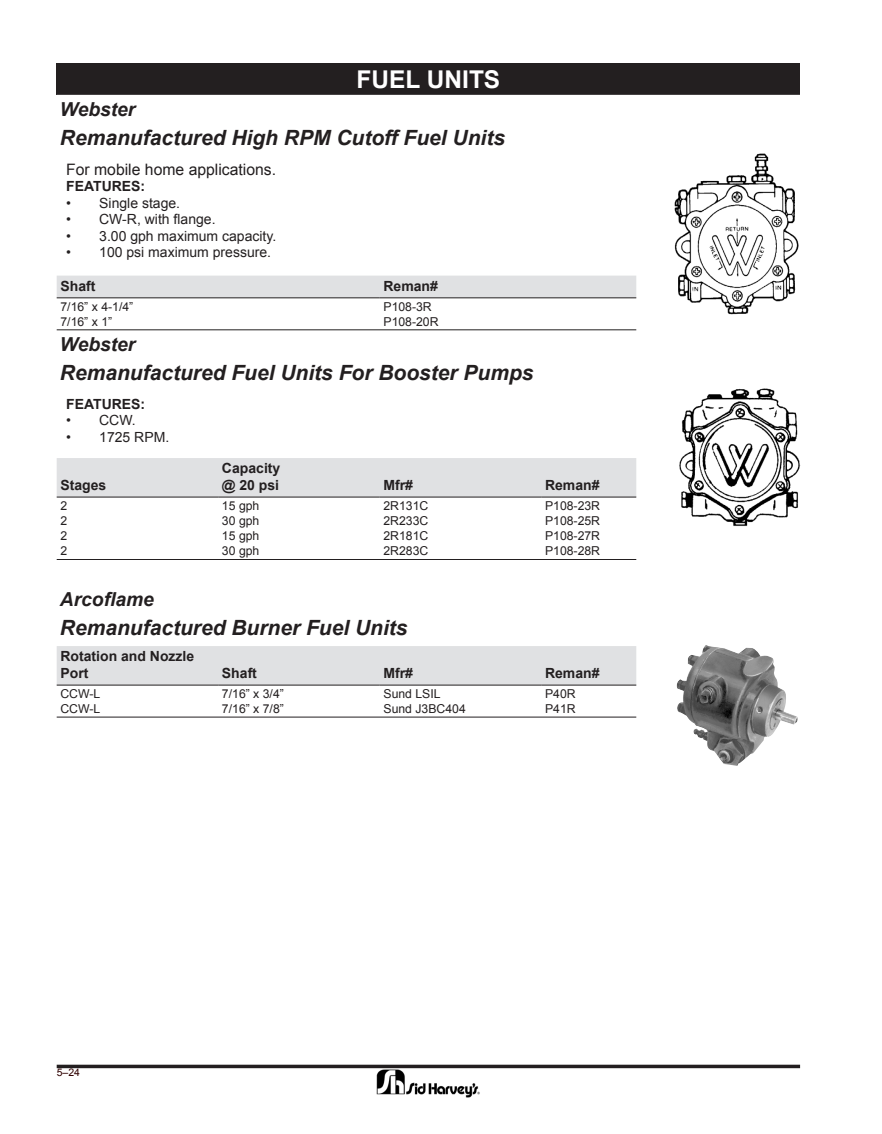
<style>
.page{position:relative;width:882px;height:1134px;background:#fff}
.page>*{position:absolute;margin:0;border:0;box-sizing:border-box;transform-origin:0 0}
.t1{font:700 24.5px "Arial";color:#fff}
.t2{font:italic 700 21px "Arial";color:#231f20}
.t3{font:italic 700 19.25px "Arial";color:#231f20}
.t4{font:15.75px "Arial";color:#231f20}
.t5{font:700 14px/16.8px "Arial";color:#231f20}
.t6{font:14px "Arial";color:#231f20}
.t7{font:12.25px "Arial";color:#231f20}
.t8{font:10.5px "Arial";color:#2f0000}
</style>
<div class="page">
<hr style="left:57px;top:717px;width:579px;height:1px;background:#231f20">
<img style="left:676px;top:645px;width:122px;height:121px">
<hr style="left:57px;top:559px;width:579px;height:1px;background:#231f20">
<div style="left:57px;top:63px;width:743px;height:32px;background:#231f20"></div>
<hr style="left:57px;top:330px;width:579px;height:1px;background:#231f20">
<img style="left:376px;top:1068px;width:105px;height:30px">
<hr style="left:57px;top:1065px;width:743px;height:3px;background:#231f20">
<img style="left:674px;top:153px;width:125px;height:162px">
<div style="left:57px;top:276px;width:579px;height:22px;background:#e0e1e3"></div>
<hr style="left:57px;top:298px;width:323px;height:1px;background:#231f20">
<hr style="left:380px;top:298px;width:256px;height:1px;background:#231f20">
<img style="left:679px;top:388px;width:121px;height:138px">
<div style="left:57px;top:458px;width:579px;height:39px;background:#e0e1e3"></div>
<hr style="left:57px;top:497px;width:161px;height:1px;background:#231f20">
<hr style="left:218px;top:497px;width:162px;height:1px;background:#231f20">
<hr style="left:380px;top:497px;width:161px;height:1px;background:#231f20">
<hr style="left:541px;top:497px;width:95px;height:1px;background:#231f20">
<div style="left:57px;top:646px;width:579px;height:39px;background:#e0e1e3"></div>
<hr style="left:57px;top:685px;width:161px;height:1px;background:#231f20">
<hr style="left:218px;top:685px;width:162px;height:1px;background:#231f20">
<hr style="left:380px;top:685px;width:161px;height:1px;background:#231f20">
<hr style="left:541px;top:685px;width:95px;height:1px;background:#231f20">
<p class="t1" style="left:356px;top:63px;width:145px">FUEL UNITS</p>
<p class="t3" style="left:60px;top:97px;width:77px">Webster</p>
<p class="t2" style="left:60px;top:124px;width:447px">Remanufactured High RPM Cutoff Fuel Units</p>
<p class="t4" style="left:66px;top:159px;width:212px">For mobile home applications.</p>
<p class="t5" style="left:66px;top:179px;width:81px">FEATURES:</p>
<p class="t6" style="left:66px;top:194px;width:6px">•</p>
<p class="t6" style="left:99px;top:194px;width:82px">Single stage.</p>
<p class="t6" style="left:66px;top:210px;width:6px">•</p>
<p class="t6" style="left:99px;top:210px;width:118px">CW-R, with flange.</p>
<p class="t6" style="left:66px;top:227px;width:6px">•</p>
<p class="t6" style="left:99px;top:227px;width:179px">3.00 gph maximum capacity.</p>
<p class="t6" style="left:66px;top:243px;width:6px">•</p>
<p class="t6" style="left:99px;top:243px;width:173px">100 psi maximum pressure.</p>
<p class="t5" style="left:60px;top:278px;width:37px">Shaft</p>
<p class="t5" style="left:384px;top:278px;width:56px">Reman#</p>
<p class="t7" style="left:60px;top:298px;width:74px">7/16” x 4-1/4”</p>
<p class="t7" style="left:384px;top:298px;width:50px">P108-3R</p>
<p class="t7" style="left:60px;top:313px;width:53px">7/16” x 1”</p>
<p class="t7" style="left:384px;top:313px;width:57px">P108-20R</p>
<p class="t3" style="left:60px;top:332px;width:77px">Webster</p>
<p class="t2" style="left:60px;top:359px;width:475px">Remanufactured Fuel Units For Booster Pumps</p>
<p class="t5" style="left:66px;top:396px;width:81px">FEATURES:</p>
<p class="t6" style="left:66px;top:411px;width:6px">•</p>
<p class="t6" style="left:99px;top:411px;width:38px">CCW.</p>
<p class="t6" style="left:66px;top:428px;width:6px">•</p>
<p class="t6" style="left:99px;top:428px;width:72px">1725 RPM.</p>
<p class="t5" style="left:60px;top:477px;width:47px">Stages</p>
<p class="t5" style="left:222px;top:460px;width:60px">Capacity</p>
<p class="t5" style="left:222px;top:477px;width:59px">@ 20 psi</p>
<p class="t5" style="left:384px;top:477px;width:31px">Mfr#</p>
<p class="t5" style="left:545px;top:477px;width:56px">Reman#</p>
<p class="t7" style="left:60px;top:497px;width:8px">2</p>
<p class="t7" style="left:222px;top:497px;width:39px">15 gph</p>
<p class="t7" style="left:384px;top:497px;width:46px">2R131C</p>
<p class="t7" style="left:545px;top:497px;width:57px">P108-23R</p>
<p class="t7" style="left:60px;top:513px;width:8px">2</p>
<p class="t7" style="left:222px;top:513px;width:39px">30 gph</p>
<p class="t7" style="left:384px;top:513px;width:46px">2R233C</p>
<p class="t7" style="left:545px;top:513px;width:57px">P108-25R</p>
<p class="t7" style="left:60px;top:528px;width:8px">2</p>
<p class="t7" style="left:222px;top:528px;width:39px">15 gph</p>
<p class="t7" style="left:384px;top:528px;width:46px">2R181C</p>
<p class="t7" style="left:545px;top:528px;width:57px">P108-27R</p>
<p class="t7" style="left:60px;top:543px;width:8px">2</p>
<p class="t7" style="left:222px;top:543px;width:39px">30 gph</p>
<p class="t7" style="left:384px;top:543px;width:46px">2R283C</p>
<p class="t7" style="left:545px;top:543px;width:57px">P108-28R</p>
<p class="t3" style="left:60px;top:587px;width:96px">Arcoflame</p>
<p class="t2" style="left:60px;top:614px;width:349px">Remanufactured Burner Fuel Units</p>
<p class="t5" style="left:60px;top:648px;width:135px">Rotation and Nozzle<br>Port</p>
<p class="t5" style="left:222px;top:665px;width:36px">Shaft</p>
<p class="t5" style="left:384px;top:665px;width:31px">Mfr#</p>
<p class="t5" style="left:545px;top:665px;width:56px">Reman#</p>
<p class="t7" style="left:60px;top:685px;width:41px">CCW-L</p>
<p class="t7" style="left:222px;top:685px;width:63px">7/16” x 3/4”</p>
<p class="t7" style="left:384px;top:685px;width:59px">Sund LSIL</p>
<p class="t7" style="left:545px;top:685px;width:32px">P40R</p>
<p class="t7" style="left:60px;top:701px;width:41px">CCW-L</p>
<p class="t7" style="left:222px;top:701px;width:63px">7/16” x 7/8”</p>
<p class="t7" style="left:384px;top:701px;width:84px">Sund J3BC404</p>
<p class="t7" style="left:545px;top:701px;width:32px">P41R</p>
<p class="t8" style="left:57px;top:1065px;width:25px">5–24</p>
</div>
